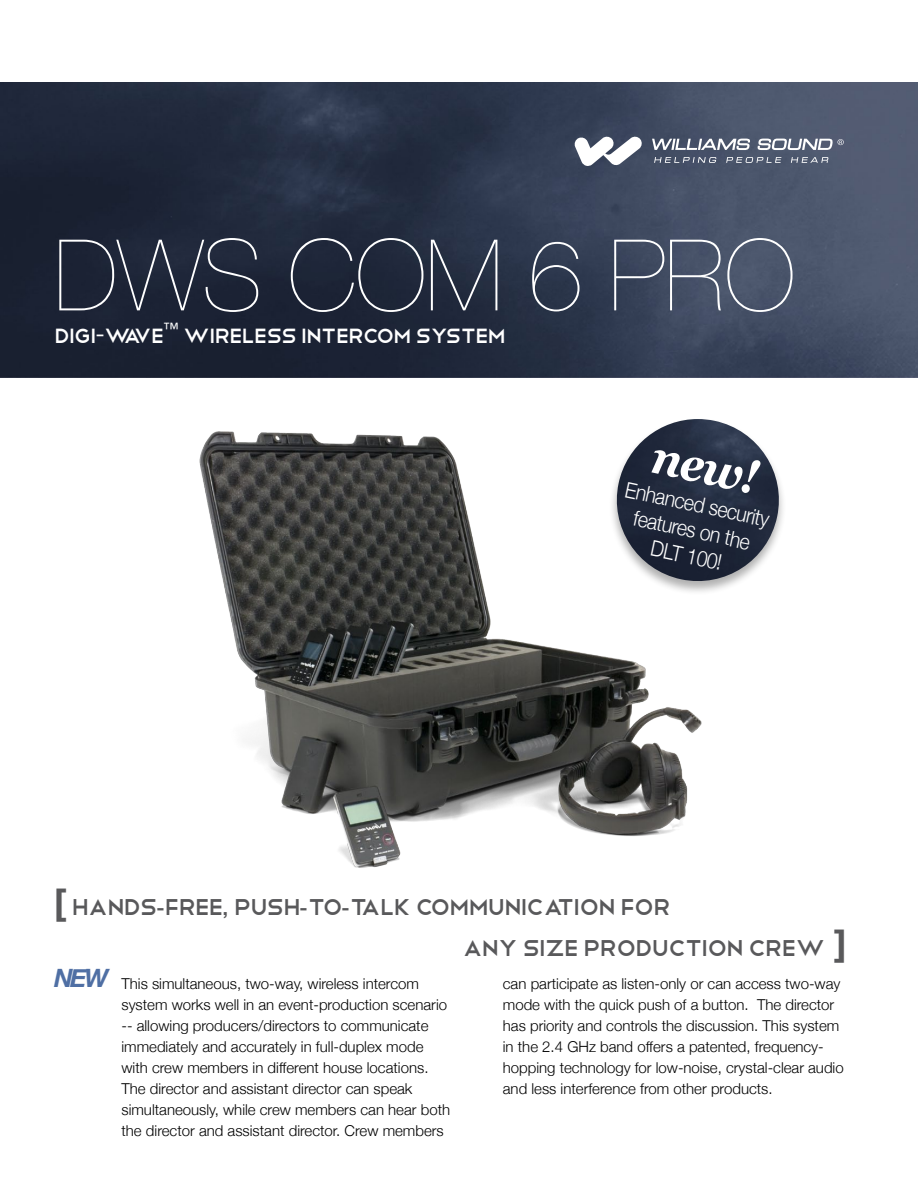
<style>
.page{position:relative;width:918px;height:1188px;background:#fff}
.page>*{position:absolute;margin:0;border:0;box-sizing:border-box;transform-origin:0 0}
.t1{font:200 99px "Helvetica Neue";letter-spacing:-.01em;color:#fff}
.head1{font:italic 700 48px "Georgia";color:#fff;scale:.9 1}
.head_quote{font:30px "Telegrafico";letter-spacing:-.05em;color:#59595b}
.title2{font:27px "Telegrafico";letter-spacing:-.05em;color:#fff}
.head1-2{font:italic 700 25.2px "Helvetica Neue";color:#4f6fa4}
.head1-3{font:300 21.75px/26.1px "Helvetica Neue";color:#fff;text-align:center;scale:.9 1}
.body{font:300 15px/21px "Helvetica Neue";color:#000}
.s1{font-family:"Helvetica Neue";font-weight:300}
.s2{font-family:"Helvetica Neue";font-weight:700;font-size:36px}
.s3{font-family:"Helvetica Neue";font-weight:500;font-size:21px}
</style>
<div class="page">
<img style="left:0;top:82px;width:918px;height:247px">
<svg style="left:654px;top:157px;width:62px;height:6px"></svg>
<svg style="left:726px;top:157px;width:55px;height:6px"></svg>
<svg style="left:791px;top:157px;width:37px;height:6px"></svg>
<svg style="left:652px;top:139px;width:98px;height:11px"></svg>
<svg style="left:574px;top:136px;width:69px;height:30px"></svg>
<svg style="left:757px;top:139px;width:87px;height:11px"></svg>
<img style="left:0;top:329px;width:918px;height:539px">
<div style="left:609px;top:418px;width:178px;height:178px;background:#000;opacity:.31"></div>
<img style="left:609px;top:419px;width:177px;height:170px">
<p class="t1" style="left:54px;top:218px;width:743px">DWS COM 6 PRO</p>
<p class="title2" style="left:54px;top:318px;width:454px">Digi<span class="s1">-</span>Wave<sup>™</sup> Wireless Intercom System</p>
<p class="head1" style="left:659px;top:429px;width:121px;rotate:12deg">new!</p>
<p class="head1-3" style="left:628px;top:476px;width:165px;rotate:12deg">Enhanced security features on the<br>DLT 100!</p>
<p class="head_quote" style="left:54px;top:887px;width:618px"><span class="s2">[</span> Hands<span class="s3">-</span>free<span class="s3">,</span> push<span class="s3">-</span>to<span class="s3">-</span>talk communication for</p>
<p class="head1-2" style="left:54px;top:962px;width:56px">NEW</p>
<p class="body" style="left:122px;top:973px;width:330px">This simultaneous, two-way, wireless intercom system works well in an event-production scenario -- allowing producers/directors to communicate immediately and accurately in full-duplex mode with crew members in different house locations.<br>The director and assistant director can speak simultaneously, while crew members can hear both the director and assistant director. Crew members</p>
<p class="head_quote" style="left:462px;top:928px;width:386px">any size production crew <span class="s2">]</span></p>
<p class="body" style="left:503px;top:973px;width:342px">can participate as listen-only or can access two-way mode with the quick push of a button. The director has priority and controls the discussion. This system in the 2.4 GHz band offers a patented, frequency&shy;hopping technology for low-noise, crystal-clear audio and less interference from other products.</p>
</div>
